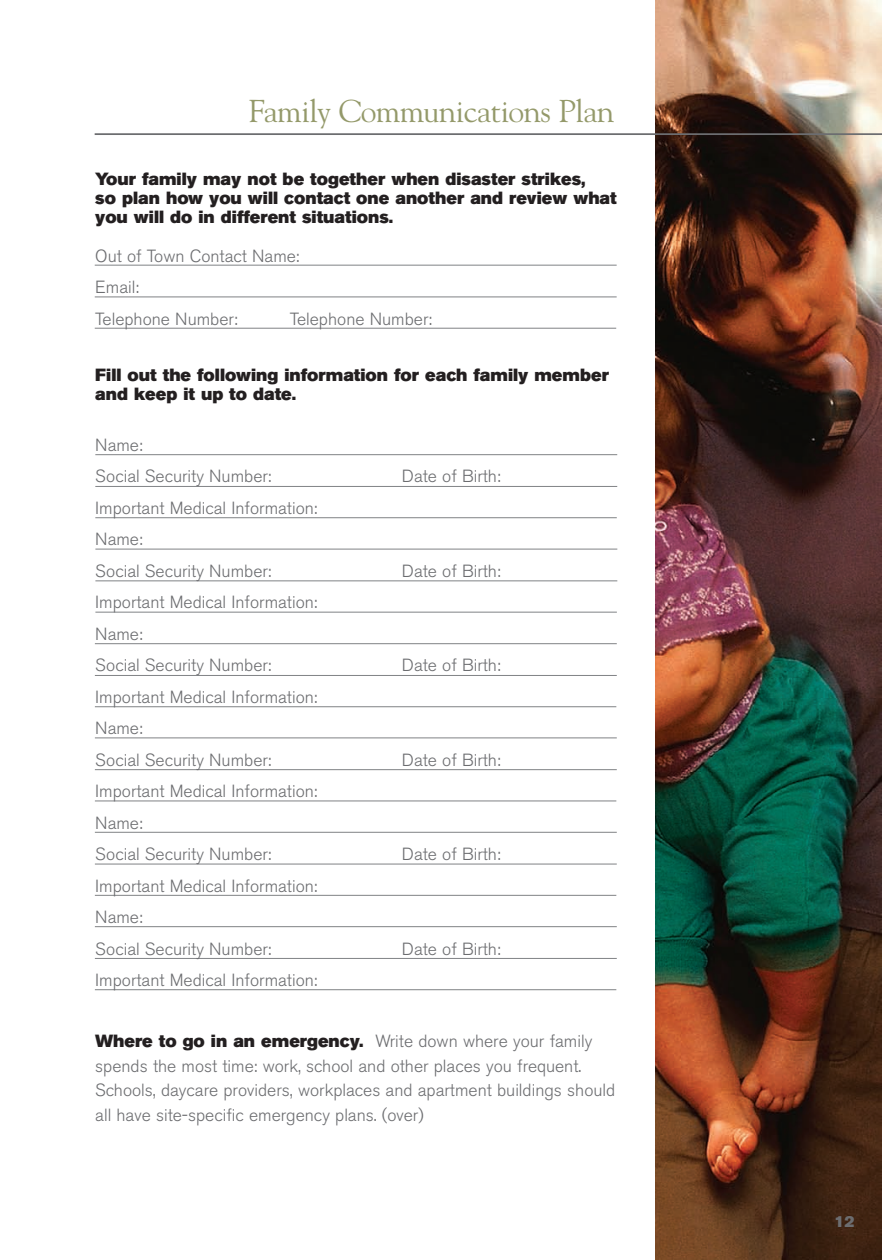
<style>
.page{position:relative;width:882px;height:1260px;background:#fff}
.page>*{position:absolute;margin:0;border:0;box-sizing:border-box;transform-origin:0 0}
.t1{font:31.5px "Goudy";letter-spacing:-.02em;color:#94996a}
.t2{font:300 17.5px/31.5px "Akzidenz Grotesk BE";color:#6c6d70}
.t3{font:17.5px/19.2px "Akzidenz Grotesk BE Super";color:#231f20}
.t4{font:15.75px "Akzidenz Grotesk BE Super";color:#6c6d70}
.s1{font-family:"Akzidenz Grotesk BE Super";font-weight:400;color:#231f20}
</style>
<div class="page">
<img style="left:655px;top:0;width:227px;height:1260px">
<hr style="left:0;top:0;width:1px;height:1260px;background:#94996a">
<hr style="left:95px;top:133px;width:787px;height:2px;background:#6c6d70">
<hr style="left:95px;top:454px;width:522px;height:1px;background:#808285">
<hr style="left:95px;top:486px;width:522px;height:1px;background:#808285">
<hr style="left:95px;top:517px;width:522px;height:1px;background:#808285">
<hr style="left:95px;top:549px;width:522px;height:1px;background:#808285">
<hr style="left:95px;top:580px;width:522px;height:1px;background:#808285">
<hr style="left:95px;top:612px;width:522px;height:1px;background:#808285">
<hr style="left:95px;top:643px;width:522px;height:1px;background:#808285">
<hr style="left:95px;top:675px;width:522px;height:1px;background:#808285">
<hr style="left:95px;top:706px;width:521px;height:1px;background:#808285">
<hr style="left:95px;top:737px;width:522px;height:1px;background:#808285">
<hr style="left:95px;top:769px;width:522px;height:1px;background:#808285">
<hr style="left:95px;top:801px;width:521px;height:1px;background:#808285">
<hr style="left:95px;top:832px;width:522px;height:1px;background:#808285">
<hr style="left:95px;top:864px;width:522px;height:1px;background:#808285">
<hr style="left:95px;top:895px;width:521px;height:1px;background:#808285">
<hr style="left:95px;top:926px;width:522px;height:1px;background:#808285">
<hr style="left:95px;top:958px;width:522px;height:1px;background:#808285">
<hr style="left:95px;top:989px;width:521px;height:1px;background:#808285">
<hr style="left:95px;top:265px;width:522px;height:1px;background:#808285">
<hr style="left:95px;top:296px;width:522px;height:1px;background:#808285">
<hr style="left:95px;top:328px;width:521px;height:1px;background:#808285">
<h1 class="t1" style="left:249px;top:92px;width:367px">Family Communications Plan</h1>
<h2 class="t3" style="left:95px;top:170px;width:523px">Your family may not be together when disaster strikes,<br>so plan how you will contact one another and review what you will do in different situations.</h2>
<p class="t2" style="left:95px;top:241px;width:206px">Out of Town Contact Name:<br>Email:<br>Telephone Number:</p>
<p class="t2" style="left:290px;top:304px;width:144px">Telephone Number:</p>
<h2 class="t3" style="left:95px;top:366px;width:515px">Fill out the following information for each family member and keep it up to date.</h2>
<h3 class="t2" style="left:95px;top:430px;width:49px">Name:</h3>
<p class="t2" style="left:95px;top:462px;width:178px">Social Security Number:</p>
<p class="t2" style="left:402px;top:462px;width:100px">Date of Birth:</p>
<p class="t2" style="left:95px;top:493px;width:224px">Important Medical Information:</p>
<h3 class="t2" style="left:95px;top:525px;width:49px">Name:</h3>
<p class="t2" style="left:95px;top:556px;width:178px">Social Security Number:</p>
<p class="t2" style="left:402px;top:556px;width:100px">Date of Birth:</p>
<p class="t2" style="left:95px;top:588px;width:224px">Important Medical Information:</p>
<h3 class="t2" style="left:95px;top:619px;width:49px">Name:</h3>
<p class="t2" style="left:95px;top:651px;width:178px">Social Security Number:</p>
<p class="t2" style="left:402px;top:651px;width:100px">Date of Birth:</p>
<p class="t2" style="left:95px;top:682px;width:224px">Important Medical Information:</p>
<h3 class="t2" style="left:95px;top:714px;width:49px">Name:</h3>
<p class="t2" style="left:95px;top:745px;width:178px">Social Security Number:</p>
<p class="t2" style="left:402px;top:745px;width:100px">Date of Birth:</p>
<p class="t2" style="left:95px;top:777px;width:224px">Important Medical Information:</p>
<h3 class="t2" style="left:95px;top:808px;width:49px">Name:</h3>
<p class="t2" style="left:95px;top:840px;width:178px">Social Security Number:</p>
<p class="t2" style="left:402px;top:840px;width:100px">Date of Birth:</p>
<p class="t2" style="left:95px;top:871px;width:224px">Important Medical Information:</p>
<h3 class="t2" style="left:95px;top:903px;width:49px">Name:</h3>
<p class="t2" style="left:95px;top:934px;width:178px">Social Security Number:</p>
<p class="t2" style="left:402px;top:934px;width:100px">Date of Birth:</p>
<p class="t2" style="left:95px;top:966px;width:224px">Important Medical Information:</p>
<h2 class="t2" style="left:95px;top:1027px;width:499px"><span class="s1">Where to go in an emergency.</span> Write down where your family</h2>
<p class="t2" style="left:95px;top:1055px;width:522px;line-height:24.5px">spends the most time: work, school and other places you frequent.<br>Schools, daycare providers, workplaces and apartment buildings should all have site-specific emergency plans. (over)</p>
<p class="t4" style="left:834px;top:1215px;width:22px">12</p>
</div>
